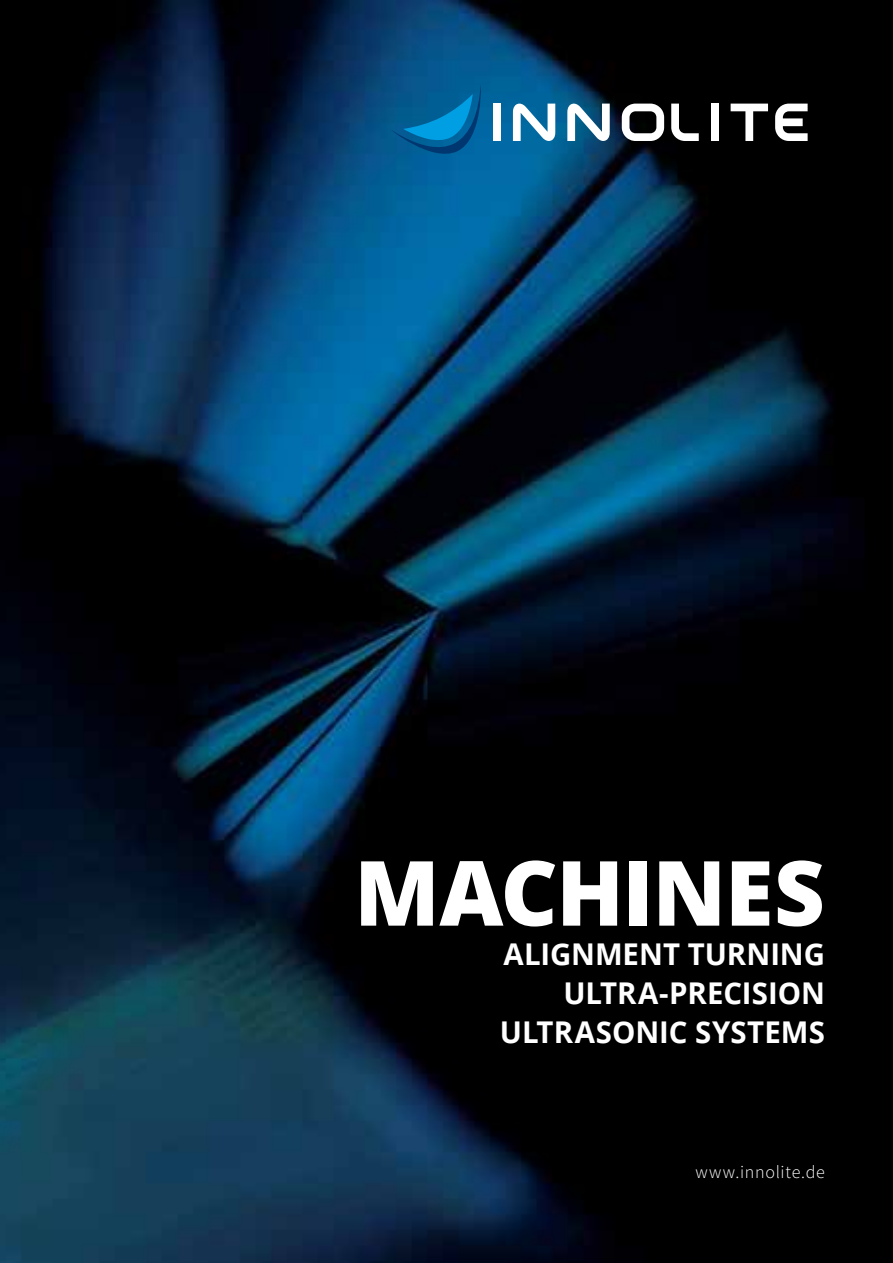
<style>
.page{position:relative;width:893px;height:1263px;background:#fff}
.page>*{position:absolute;margin:0;border:0;box-sizing:border-box;transform-origin:0 0}
.t1{font:800 90px "Open Sans";letter-spacing:-.01em;color:#fff}
.t2{font:700 30px/39px "Open Sans";letter-spacing:-.005em;color:#fff;text-align:right}
.t3{font:300 18px "Source Sans Pro";letter-spacing:.04em;color:#fff}
</style>
<div class="page">
<img style="left:0;top:0;width:893px;height:1263px">
<div style="left:493px;top:104px;width:8px;height:37px;background:#fff"></div>
<div style="left:711px;top:104px;width:7px;height:37px;background:#fff"></div>
<svg style="left:731px;top:104px;width:37px;height:37px"></svg>
<svg style="left:671px;top:104px;width:28px;height:37px"></svg>
<svg style="left:513px;top:104px;width:42px;height:37px"></svg>
<svg style="left:567px;top:104px;width:43px;height:37px"></svg>
<svg style="left:622px;top:104px;width:42px;height:37px"></svg>
<svg style="left:775px;top:104px;width:33px;height:37px"></svg>
<svg style="left:391px;top:85px;width:90px;height:69px;background:#01669f"></svg>
<h1 class="t1" style="left:354px;top:824px;width:472px">MACHINES</h1>
<p class="t2" style="left:500px;top:933px;width:326px">ALIGNMENT TURNING<br>ULTRA-PRECISION<br>ULTRASONIC SYSTEMS</p>
<p class="t3" style="left:695px;top:1161px;width:131px">www.innolite.de</p>
</div>
